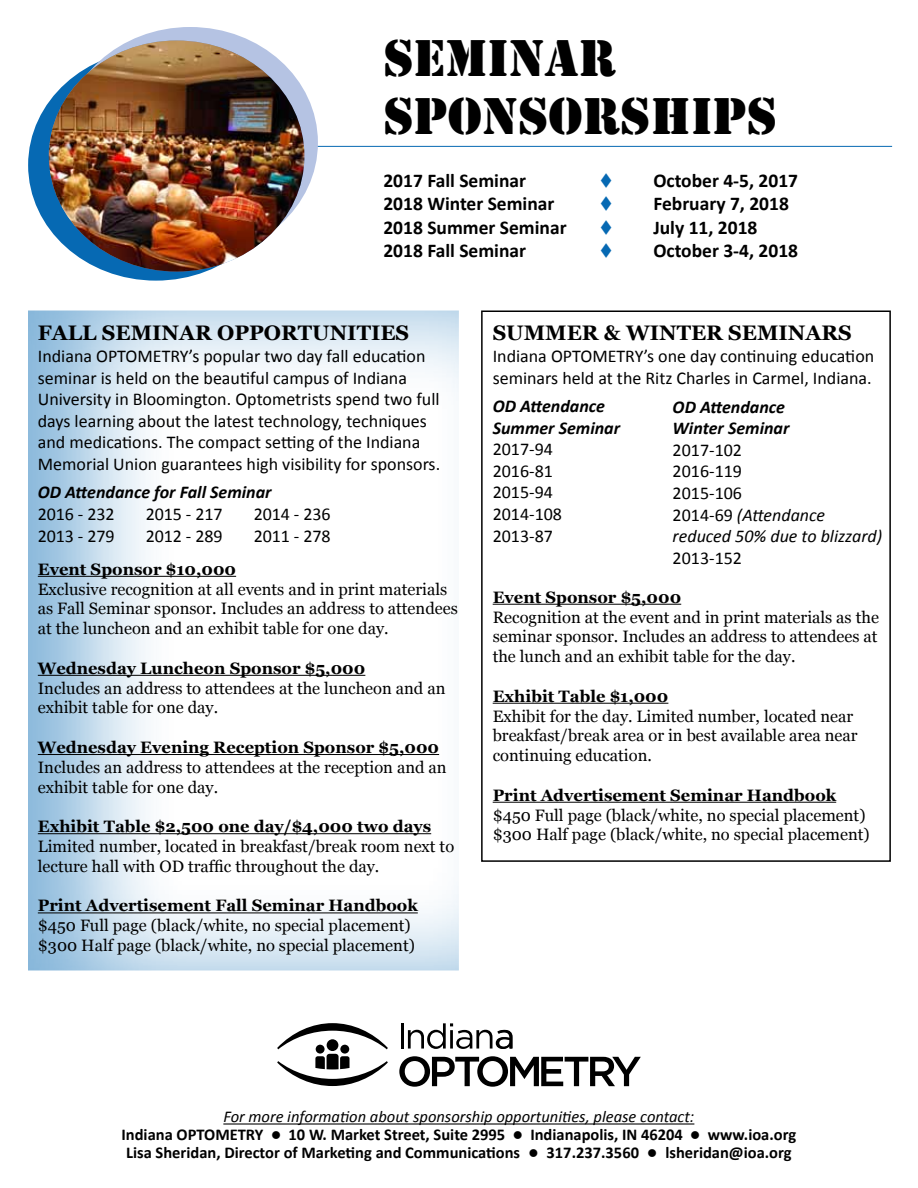
<style>
.page{position:relative;width:918px;height:1188px;background:#fff}
.page>*{position:absolute;margin:0;border:0;box-sizing:border-box;transform-origin:0 0}
.t1{font:48px/57.6px "Stencil Std";color:#000}
.t2{font:700 21px "Georgia";color:#000}
.t3{font:700 19.5px "Calibri";color:#000}
.t4{font:18px/21.6px "Calibri";color:#000}
.t5{font:italic 700 18px/21.6px "Calibri";color:#000}
.t6{font:italic 18px/21.6px "Calibri";color:#000}
.t7{font:16.5px/19.8px "Georgia";color:#000}
.t8{font:700 16.5px "Georgia";color:#000}
.t9{font:700 16.5px/18px "Calibri";color:#000;text-align:center}
.s1{color:#0669b3}
.s2{font-style:normal}
.s3{font-weight:400;font-style:italic}
</style>
<div class="page">
<div style="left:481px;top:310px;width:410px;height:552px;border:2px solid #000"></div>
<div style="left:22px;top:306px;width:438px;height:665px;background:#0669b3;opacity:.5"></div>
<hr style="left:38px;top:576px;width:198px;height:1px;background:#000">
<hr style="left:38px;top:675px;width:327px;height:1px;background:#000">
<hr style="left:38px;top:754px;width:401px;height:1px;background:#000">
<hr style="left:38px;top:833px;width:393px;height:1px;background:#000">
<hr style="left:38px;top:912px;width:380px;height:1px;background:#000">
<hr style="left:223px;top:1123px;width:471px;height:2px;background:#000">
<hr style="left:401px;top:1023px;width:3px;height:26px;background:#000">
<svg style="left:408px;top:1023px;width:105px;height:26px"></svg>
<svg style="left:399px;top:1056px;width:242px;height:31px"></svg>
<svg style="left:277px;top:1023px;width:111px;height:63px"></svg>
<hr style="left:493px;top:604px;width:188px;height:1px;background:#000">
<hr style="left:493px;top:703px;width:175px;height:1px;background:#000">
<hr style="left:493px;top:802px;width:343px;height:1px;background:#000">
<hr style="left:313px;top:146px;width:579px;height:1px;background:#0669b3">
<div style="left:28px;top:50px;width:256px;height:231px;background:#0669b3;border-radius:50%"></div>
<div style="left:62px;top:27px;width:256px;height:231px;background:#b5c3e3;border-radius:50%"></div>
<img style="left:49px;top:40px;width:255px;height:232px">
<h1 class="t1" style="left:383px;top:30px;width:395px">SEMINAR<br>SPONSORSHIPS</h1>
<p class="t3" style="left:383px;top:168px;width:144px">2017 Fall Seminar</p>
<p class="t3" style="left:599px;top:168px;width:200px"><span class="s1">▼</span> October 4-5, 2017</p>
<p class="t3" style="left:383px;top:191px;width:173px">2018 Winter Seminar</p>
<p class="t3" style="left:599px;top:191px;width:191px"><span class="s1">▼</span> February 7, 2018</p>
<p class="t3" style="left:383px;top:215px;width:185px">2018 Summer Seminar</p>
<p class="t3" style="left:599px;top:215px;width:160px"><span class="s1">▼</span> July 11, 2018</p>
<p class="t3" style="left:383px;top:238px;width:144px">2018 Fall Seminar</p>
<p class="t3" style="left:599px;top:238px;width:200px"><span class="s1">▼</span> October 3-4, 2018</p>
<p class="t2" style="left:38px;top:320px;width:373px">FALL SEMINAR OPPORTUNITIES</p>
<p class="t4" style="left:38px;top:345px;width:404px">Indiana OPTOMETRY’s popular two day fall education seminar is held on the beautiful campus of Indiana University in Bloomington. Optometrists spend two full days learning about the latest technology, techniques and medications. The compact setting of the Indiana Memorial Union guarantees high visibility for sponsors.</p>
<p class="t5" style="left:38px;top:482px;width:235px">OD Attendance for Fall Seminar</p>
<p class="t4" style="left:38px;top:503px;width:78px">2016 - 232</p>
<p class="t4" style="left:146px;top:503px;width:78px">2015 - 217</p>
<p class="t4" style="left:254px;top:503px;width:78px">2014 - 236</p>
<p class="t4" style="left:38px;top:525px;width:78px">2013 - 279</p>
<p class="t4" style="left:146px;top:525px;width:78px">2012 - 289</p>
<p class="t4" style="left:254px;top:525px;width:78px">2011 - 278</p>
<p class="t8" style="left:38px;top:559px;width:200px">Event Sponsor $10,000</p>
<p class="t7" style="left:38px;top:579px;width:422px">Exclusive recognition at all events and in print materials as Fall Seminar sponsor. Includes an address to attendees at the luncheon and an exhibit table for one day.</p>
<p class="t8" style="left:38px;top:658px;width:329px">Wednesday Luncheon Sponsor $5,000</p>
<p class="t7" style="left:38px;top:678px;width:409px">Includes an address to attendees at the luncheon and an exhibit table for one day.</p>
<p class="t8" style="left:38px;top:737px;width:403px">Wednesday Evening Reception Sponsor $5,000</p>
<p class="t7" style="left:38px;top:758px;width:410px">Includes an address to attendees at the reception and an exhibit table for one day.</p>
<p class="t8" style="left:38px;top:816px;width:395px">Exhibit Table $2,500 one day/$4,000 two days</p>
<p class="t7" style="left:38px;top:837px;width:418px">Limited number, located in breakfast/break room next to lecture hall with OD traffic throughout the day.</p>
<p class="t8" style="left:38px;top:895px;width:382px">Print Advertisement Fall Seminar Handbook</p>
<p class="t7" style="left:38px;top:916px;width:379px">$450 Full page (black/white, no special placement) $300 Half page (black/white, no special placement)</p>
<p class="t2" style="left:493px;top:320px;width:34px">Summer</p>
<p class="t2" style="left:604px;top:320px;width:62px">&amp; Winter</p>
<p class="t2" style="left:728px;top:320px;width:31px">Seminars</p>
<p class="t4" style="left:493px;top:345px;width:383px">Indiana OPTOMETRY’s one day continuing education seminars held at the Ritz Charles in Carmel, Indiana.</p>
<p class="t5" style="left:493px;top:395px;width:129px">OD Attendance<br>Summer Seminar</p>
<p class="t4" style="left:493px;top:438px;width:71px">2017-94<br>2016-81<br>2015-94<br>2014-108<br>2013-87</p>
<p class="t5" style="left:673px;top:396px;width:118px">OD Attendance<br>Winter Seminar</p>
<p class="t6" style="left:673px;top:438px;width:211px"><span class="s2">2017-102<br>2016-119<br>2015-106<br>2014-69</span> (Attendance reduced 50% due to blizzard)</p>
<p class="t4" style="left:673px;top:547px;width:71px">2013-152</p>
<p class="t8" style="left:493px;top:586px;width:190px">Event Sponsor $5,000</p>
<p class="t7" style="left:493px;top:607px;width:388px;text-align:justify">Recognition at the event and in print materials as the seminar sponsor. Includes an address to attendees at the lunch and an exhibit table for the day.</p>
<p class="t8" style="left:493px;top:685px;width:177px">Exhibit Table $1,000</p>
<p class="t7" style="left:493px;top:706px;width:366px">Exhibit for the day. Limited number, located near breakfast/break area or in best available area near continuing education.</p>
<p class="t8" style="left:493px;top:784px;width:345px">Print Advertisement Seminar Handbook</p>
<p class="t7" style="left:493px;top:805px;width:379px">$450 Full page (black/white, no special placement) $300 Half page (black/white, no special placement)</p>
<p class="t9" style="left:122px;top:1108px;width:676px"><span class="s3">For more information about sponsorship opportunities, please contact:<br></span>Indiana OPTOMETRY ● 10 W. Market Street, Suite 2995 ● Indianapolis, IN 46204 ● www.ioa.org<br>Lisa Sheridan, Director of Marketing and Communications ● 317.237.3560 ● lsheridan@ioa.org</p>
</div>
